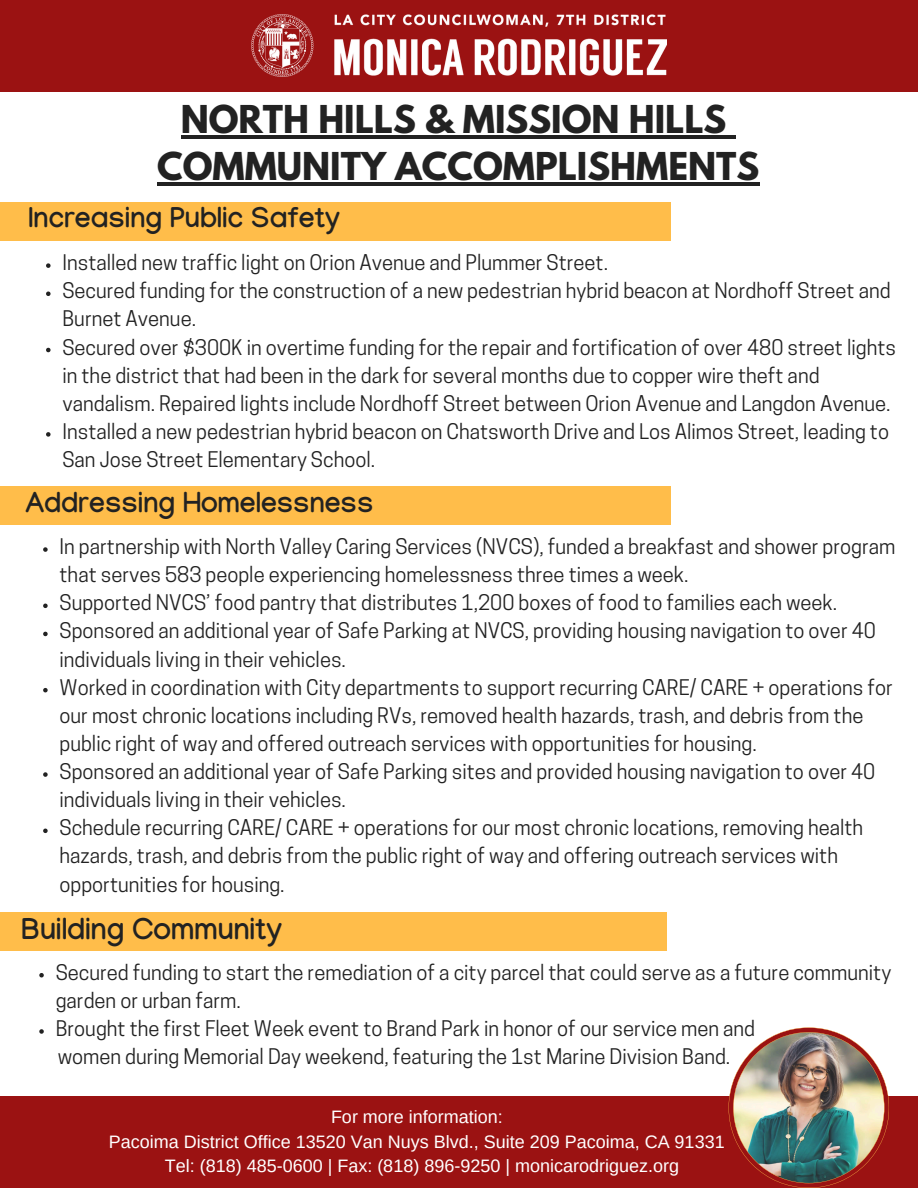
<style>
.page{position:relative;width:918px;height:1188px;background:#fff}
.page>*{position:absolute;margin:0;border:0;box-sizing:border-box;transform-origin:0 0}
.t1{font:700 34.05px/47.2px "League Spartan";color:#222;text-align:center}
.t2{font:700 30px "Manjari";color:#222}
.t3{font:700 28.5px "Manjari";color:#222}
.t4{font:20.25px/28.2px "Cooper Hewitt";color:#222}
.t5{font:18px "Arimo";color:#fff}
</style>
<div class="page">
<div style="left:0;top:0;width:918px;height:92px;background:#9b1212"></div>
<img style="left:251px;top:15px;width:415px;height:62px">
<div style="left:0;top:1096px;width:918px;height:92px;background:#9b1212"></div>
<img style="left:729px;top:1027px;width:160px;height:161px">
<hr style="left:181px;top:135px;width:545px;height:3px;background:#222">
<svg style="left:726px;top:135px;width:10px;height:3px"></svg>
<hr style="left:157px;top:182px;width:602px;height:4px;background:#222">
<svg style="left:46px;top:263px;width:5px;height:5px"></svg>
<svg style="left:46px;top:292px;width:5px;height:4px"></svg>
<svg style="left:46px;top:348px;width:5px;height:4px"></svg>
<svg style="left:46px;top:432px;width:5px;height:5px"></svg>
<svg style="left:43px;top:547px;width:5px;height:5px"></svg>
<svg style="left:43px;top:604px;width:5px;height:4px"></svg>
<svg style="left:43px;top:632px;width:5px;height:4px"></svg>
<svg style="left:43px;top:688px;width:5px;height:4px"></svg>
<svg style="left:43px;top:772px;width:5px;height:5px"></svg>
<svg style="left:43px;top:829px;width:5px;height:4px"></svg>
<div style="left:0;top:486px;width:671px;height:39px;background:#ffbd4a"></div>
<div style="left:0;top:202px;width:671px;height:39px;background:#ffbd4a"></div>
<svg style="left:39px;top:973px;width:5px;height:4px"></svg>
<svg style="left:39px;top:1029px;width:5px;height:5px"></svg>
<div style="left:0;top:912px;width:667px;height:38px;background:#ffbd4a"></div>
<h2 class="t1" style="left:157px;top:100px;width:604px">NORTH HILLS &amp; MISSION HILLS<br>COMMUNITY ACCOMPLISHMENTS</h2>
<h2 class="t3" style="left:28px;top:207px;width:313px">Increasing Public Safety</h2>
<p class="t4" style="left:62px;top:251px;width:547px">Installed new traffic light on Orion Avenue and Plummer Street.</p>
<p class="t4" style="left:62px;top:279px;width:830px">Secured funding for the construction of a new pedestrian hybrid beacon at Nordhoff Street and<br>Burnet Avenue.</p>
<p class="t4" style="left:62px;top:335px;width:835px">Secured over $300K in overtime funding for the repair and fortification of over 480 street lights in the district that had been in the dark for several months due to copper wire theft and vandalism. Repaired lights include Nordhoff Street between Orion Avenue and Langdon Avenue.</p>
<p class="t4" style="left:62px;top:420px;width:828px">Installed a new pedestrian hybrid beacon on Chatsworth Drive and Los Alimos Street, leading to<br>San Jose Street Elementary School.</p>
<p class="t3" style="left:25px;top:491px;width:350px">Addressing Homelessness</p>
<h2 class="t4" style="left:60px;top:535px;width:837px">In partnership with North Valley Caring Services (NVCS), funded a breakfast and shower program that serves 583 people experiencing homelessness three times a week.</h2>
<p class="t4" style="left:60px;top:591px;width:779px">Supported NVCS’ food pantry that distributes 1,200 boxes of food to families each week.</p>
<p class="t4" style="left:60px;top:619px;width:818px">Sponsored an additional year of Safe Parking at NVCS, providing housing navigation to over 40 individuals living in their vehicles.</p>
<p class="t4" style="left:60px;top:676px;width:835px">Worked in coordination with City departments to support recurring CARE/ CARE + operations for our most chronic locations including RVs, removed health hazards, trash, and debris from the public right of way and offered outreach services with opportunities for housing.</p>
<p class="t4" style="left:60px;top:760px;width:817px">Sponsored an additional year of Safe Parking sites and provided housing navigation to over 40 individuals living in their vehicles.</p>
<p class="t4" style="left:60px;top:816px;width:805px">Schedule recurring CARE/ CARE + operations for our most chronic locations, removing health hazards, trash, and debris from the public right of way and offering outreach services with opportunities for housing.</p>
<p class="t2" style="left:21px;top:918px;width:262px">Building Community</p>
<p class="t4" style="left:56px;top:961px;width:837px">Secured funding to start the remediation of a city parcel that could serve as a future community garden or urban farm.</p>
<p class="t4" style="left:56px;top:1017px;width:701px">Brought the first Fleet Week event to Brand Park in honor of our service men and</p>
<p class="t4" style="left:58px;top:1045px;width:674px">women during Memorial Day weekend, featuring the 1st Marine Division Band.</p>
<p class="t5" style="left:331px;top:1107px;width:173px">For more information:</p>
<p class="t5" style="left:109px;top:1131px;width:617px">Pacoima District Office 13520 Van Nuys Blvd., Suite 209 Pacoima, CA 91331</p>
<h3 class="t5" style="left:165px;top:1156px;width:516px">Tel: (818) 485-0600 | Fax: (818) 896-9250 | monicarodriguez.org</h3>
</div>
